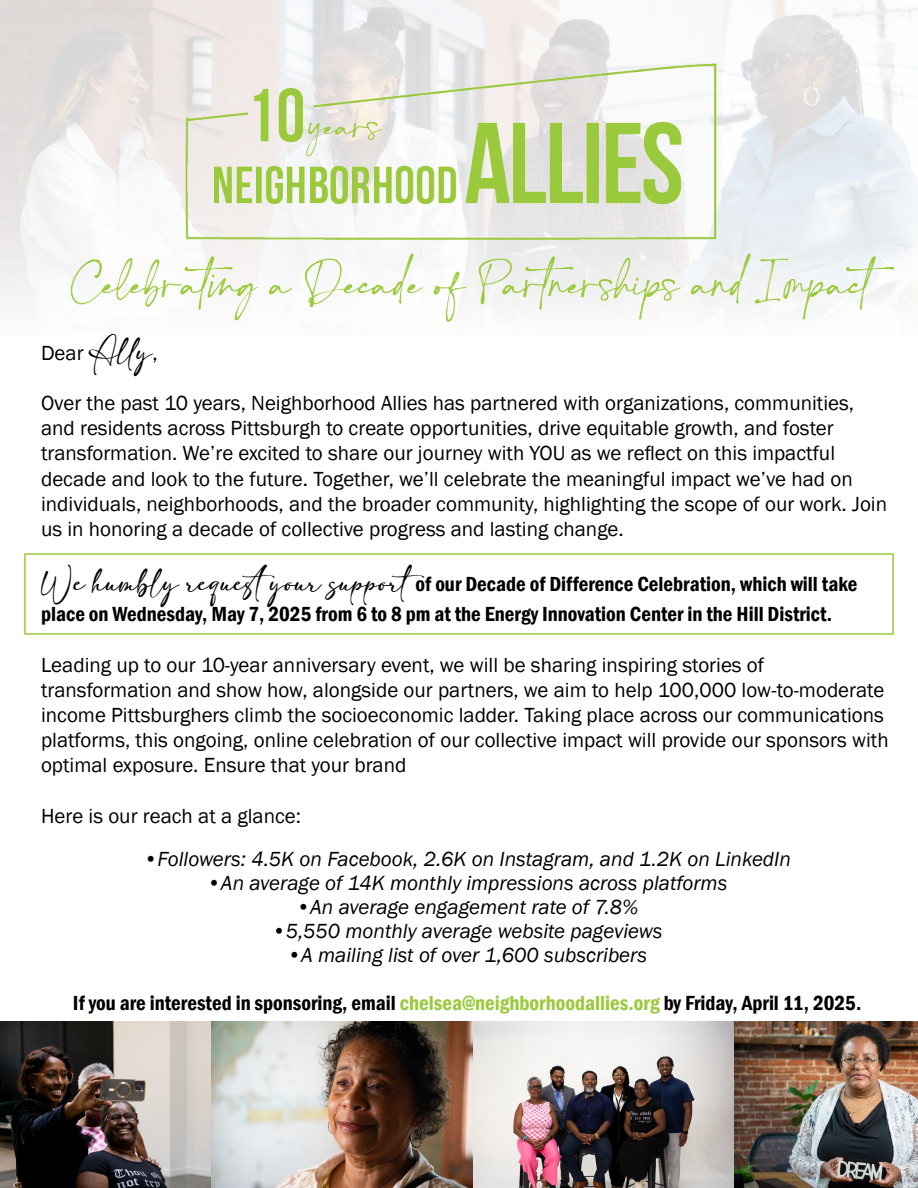
<style>
.page{position:relative;width:918px;height:1188px;background:#fff}
.page>*{position:absolute;margin:0;border:0;box-sizing:border-box;transform-origin:0 0}
.t1{font:21px/25.2px "Franklin Gothic";color:#000}
.t2{font:600 condensed 21px/30px "Franklin Gothic";color:#000}
.t3{font:italic 21px "Franklin Gothic";color:#000}
.s1{font-family:"adelia"}
.s2{font-family:"adelia";font-weight:400;font-stretch:normal}
.s3{color:#9aca3c}
</style>
<div class="page">
<img style="left:0;top:0;width:918px;height:305px">
<img style="left:69px;top:64px;width:824px;height:258px">
<div style="left:24px;top:553px;width:870px;height:82px;border:2px solid #9aca3c"></div>
<img style="left:0;top:1022px;width:918px;height:166px">
<p class="t1" style="left:41px;top:340px;width:118px">Dear <span class="s1">Ally</span>,</p>
<p class="t1" style="left:41px;top:391px;width:848px">Over the past 10 years, Neighborhood Allies has partnered with organizations, communities, and residents across Pittsburgh to create opportunities, drive equitable growth, and foster transformation. We’re excited to share our journey with YOU as we reflect on this impactful decade and look to the future. Together, we’ll celebrate the meaningful impact we’ve had on individuals, neighborhoods, and the broader community, highlighting the scope of our work. Join us in honoring a decade of collective progress and lasting change.</p>
<p class="t2" style="left:41px;top:569px;width:818px"><span class="s2">We humbly requestyour support</span>of our Decade of Difference Celebration, which will take place on Wednesday, May 7, 2025 from 6 to 8 pm at the Energy Innovation Center in the Hill District.</p>
<p class="t1" style="left:41px;top:652px;width:849px">Leading up to our 10-year anniversary event, we will be sharing inspiring stories of transformation and show how, alongside our partners, we aim to help 100,000 low-to-moderate income Pittsburghers climb the socioeconomic ladder. Taking place across our communications platforms, this ongoing, online celebration of our collective impact will provide our sponsors with optimal exposure. Ensure that your brand</p>
<p class="t1" style="left:41px;top:804px;width:262px">Here is our reach at a glance:</p>
<p class="t3" style="left:143px;top:846px;width:649px">•Followers: 4.5K on Facebook, 2.6K on Instagram, and 1.2K on LinkedIn</p>
<p class="t3" style="left:207px;top:870px;width:522px">•An average of 14K monthly impressions across platforms</p>
<p class="t3" style="left:296px;top:894px;width:344px">•An average engagement rate of 7.8%</p>
<p class="t3" style="left:272px;top:918px;width:392px">•5,550 monthly average website pageviews</p>
<p class="t3" style="left:287px;top:942px;width:362px">•A mailing list of over 1,600 subscribers</p>
<p class="t2" style="left:73px;top:988px;width:790px">If you are interested in sponsoring, email <span class="s3">chelsea@neighborhoodallies.org</span> by Friday, April 11, 2025.</p>
</div>
